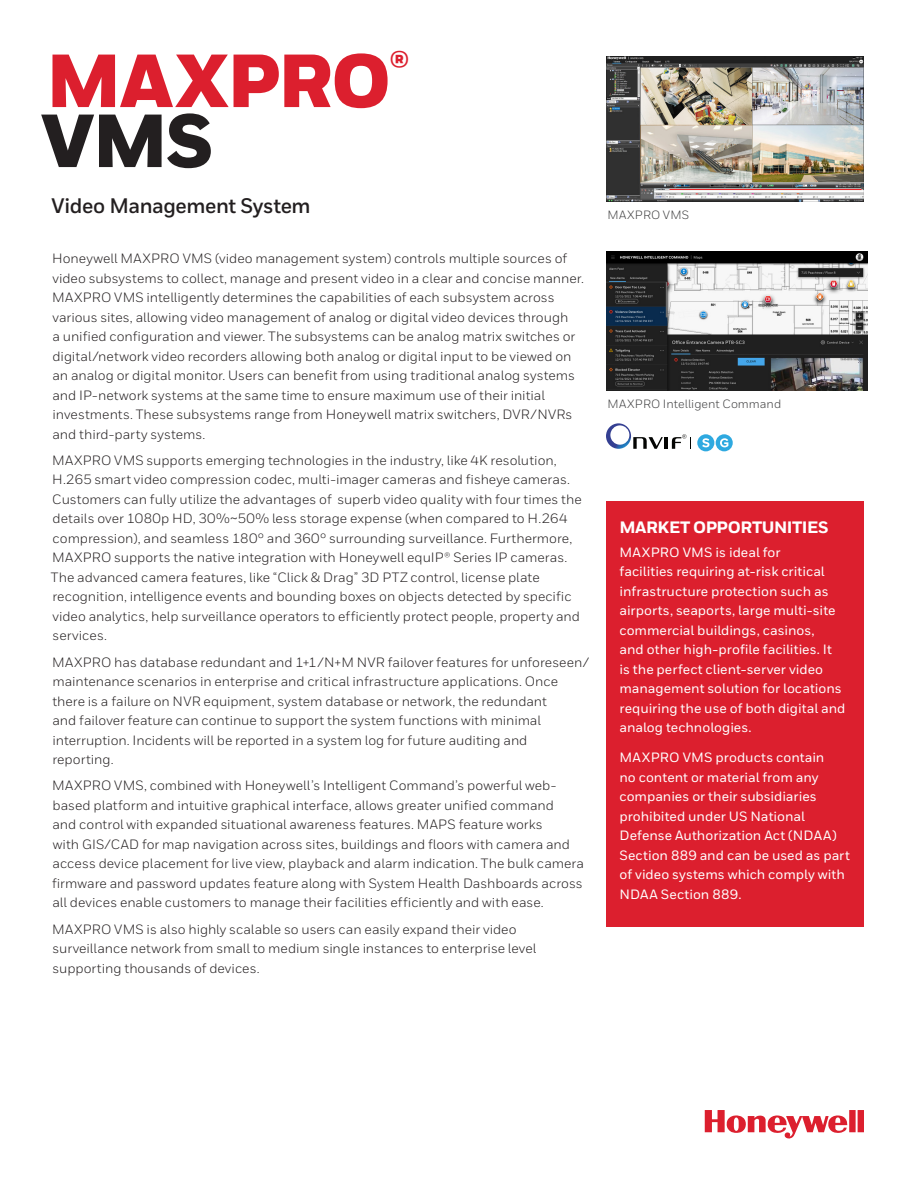
<style>
.page{position:relative;width:918px;height:1188px;background:#fff}
.page>*{position:absolute;margin:0;border:0;box-sizing:border-box;transform-origin:0 0}
.Datasheet__Title_1{font:900 75px "Honeywell Sans";letter-spacing:-.025em;color:#dc1f2e}
.Datasheet__Title_1-2{font:900 75px "Honeywell Sans";color:#231f20}
.Datasheet__Title_1-3{font:700 21px "Honeywell Sans";letter-spacing:-.02em;color:#231f20}
.Red_Sidebar__Heading{font:800 16.5px "Honeywell Sans";letter-spacing:-.025em;color:#fff}
.Body__9_14_pt{font:13.5px/19.5px "Honeywell Sans";color:#231f20}
.Datasheet__Title_1-4{font:13.5px/19.5px "Honeywell Sans";color:#231f20}
.Red_Sidebar__Body{font:500 13.5px/19.5px "Honeywell Sans";color:#fff}
.Body__8_12{font:12px "Honeywell Sans";letter-spacing:.005em;color:#3e3e3f}
</style>
<div class="page">
<img style="left:606px;top:57px;width:258px;height:145px">
<svg style="left:705px;top:1110px;width:159px;height:29px"></svg>
<img style="left:606px;top:252px;width:261px;height:139px">
<hr style="left:664px;top:437px;width:4px;height:12px;background:#040503">
<svg style="left:606px;top:423px;width:57px;height:26px"></svg>
<svg style="left:672px;top:434px;width:19px;height:15px"></svg>
<div style="left:697px;top:434px;width:17px;height:17px;background:#2ea9e0;border-radius:50%"></div>
<svg style="left:702px;top:438px;width:7px;height:9px"></svg>
<svg style="left:716px;top:434px;width:17px;height:17px"></svg>
<svg style="left:720px;top:438px;width:8px;height:9px"></svg>
<div style="left:606px;top:501px;width:258px;height:426px;background:#dc1f2e"></div>
<p class="Datasheet__Title_1" style="left:46px;top:35px;width:365px">MAXPRO<sup>®</sup></p>
<p class="Datasheet__Title_1-2" style="left:41px;top:95px;width:174px">VMS</p>
<p class="Datasheet__Title_1-3" style="left:51px;top:193px;width:261px">Video Management System</p>
<p class="Datasheet__Title_1-4" style="left:52px;top:249px;width:533px">Honeywell MAXPRO VMS (video management system) controls multiple sources of video subsystems to collect, manage and present video in a clear and concise manner.<br>MAXPRO VMS intelligently determines the capabilities of each subsystem across various sites, allowing video management of analog or digital video devices through<br>a unified configuration and viewer. The subsystems can be analog matrix switches or digital/network video recorders allowing both analog or digital input to be viewed on an analog or digital monitor. Users can benefit from using traditional analog systems and IP-network systems at the same time to ensure maximum use of their initial investments. These subsystems range from Honeywell matrix switchers, DVR/NVRs and third-party systems.</p>
<p class="Body__9_14_pt" style="left:51px;top:451px;width:532px">MAXPRO VMS supports emerging technologies in the industry, like 4K resolution, H.265 smart video compression codec, multi-imager cameras and fisheye cameras.<br>Customers can fully utilize the advantages of superb video quality with four times the details over 1080p HD, 30%~50% less storage expense (when compared to H.264 compression), and seamless 180° and 360° surrounding surveillance. Furthermore, MAXPRO supports the native integration with Honeywell equIP® Series IP cameras.<br>The advanced camera features, like “Click &amp; Drag” 3D PTZ control, license plate recognition, intelligence events and bounding boxes on objects detected by specific video analytics, help surveillance operators to efficiently protect people, property and services.</p>
<p class="Body__9_14_pt" style="left:52px;top:652px;width:538px">MAXPRO has database redundant and 1+1/N+M NVR failover features for unforeseen/ maintenance scenarios in enterprise and critical infrastructure applications. Once there is a failure on NVR equipment, system database or network, the redundant<br>and failover feature can continue to support the system functions with minimal interruption. Incidents will be reported in a system log for future auditing and reporting.</p>
<p class="Body__9_14_pt" style="left:52px;top:776px;width:534px">MAXPRO VMS, combined with Honeywell’s Intelligent Command’s powerful web&shy;based platform and intuitive graphical interface, allows greater unified command<br>and control with expanded situational awareness features. MAPS feature works<br>with GIS/CAD for map navigation across sites, buildings and floors with camera and access device placement for live view, playback and alarm indication. The bulk camera firmware and password updates feature along with System Health Dashboards across all devices enable customers to manage their facilities efficiently and with ease.</p>
<p class="Body__9_14_pt" style="left:52px;top:919px;width:486px">MAXPRO VMS is also highly scalable so users can easily expand their video surveillance network from small to medium single instances to enterprise level supporting thousands of devices.</p>
<p class="Body__8_12" style="left:608px;top:208px;width:83px">MAXPRO VMS</p>
<p class="Body__8_12" style="left:608px;top:397px;width:175px">MAXPRO Intelligent Command</p>
<p class="Red_Sidebar__Heading" style="left:619px;top:517px;width:211px">MARKET OPPORTUNITIES</p>
<p class="Red_Sidebar__Body" style="left:620px;top:542px;width:228px">MAXPRO VMS is ideal for<br>facilities requiring at-risk critical infrastructure protection such as airports, seaports, large multi-site commercial buildings, casinos,<br>and other high-profile facilities. It is the perfect client-server video management solution for locations requiring the use of both digital and analog technologies.</p>
<p class="Red_Sidebar__Body" style="left:620px;top:748px;width:232px">MAXPRO VMS products contain<br>no content or material from any companies or their subsidiaries prohibited under US National<br>Defense Authorization Act (NDAA)<br>Section 889 and can be used as part of video systems which comply with<br>NDAA Section 889.</p>
</div>
